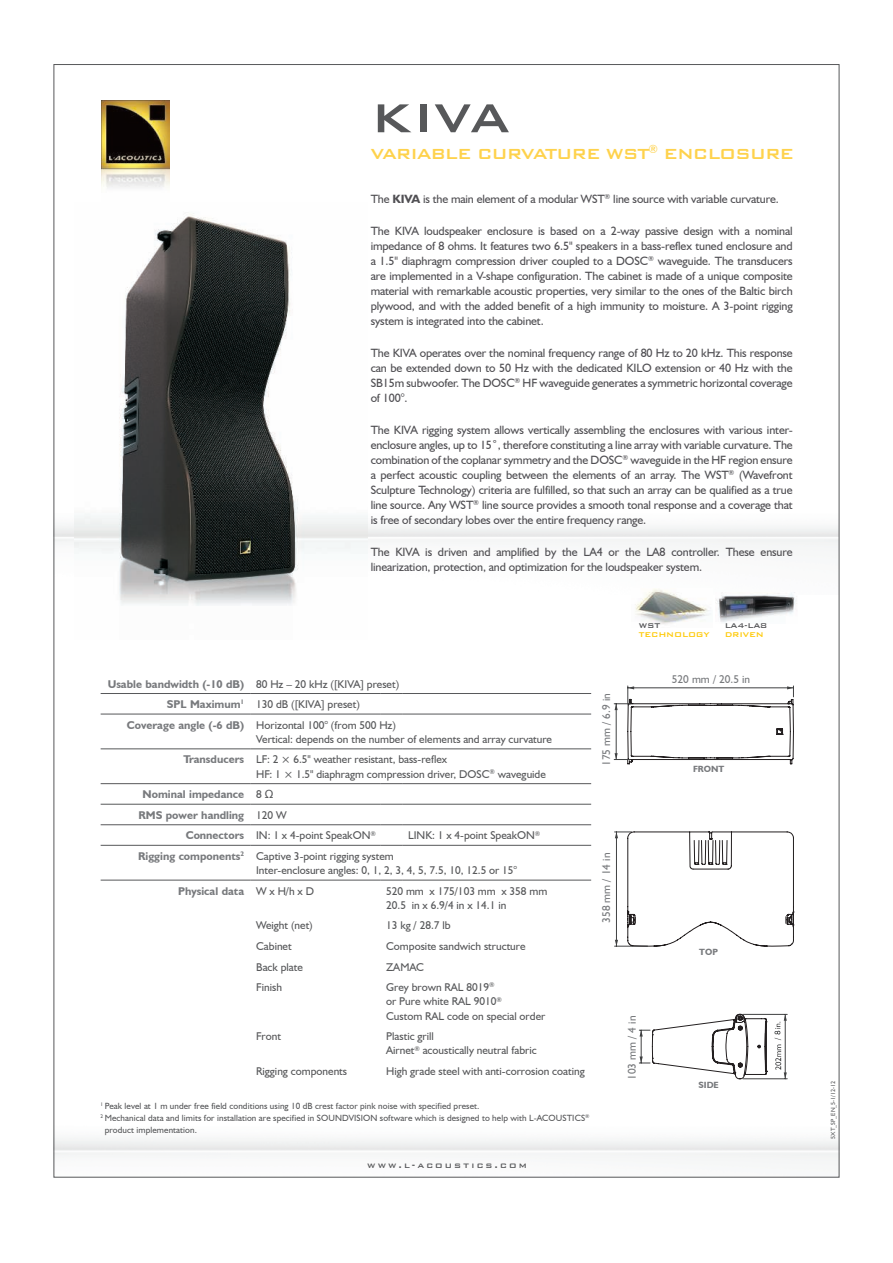
<style>
.page{position:relative;width:893px;height:1263px;background:#fff}
.page>*{position:absolute;margin:0;border:0;box-sizing:border-box;transform-origin:0 0}
.t1{font:500 54px "Bank Gothic BT";color:#57585a}
.t2{font:500 19.5px "Bank Gothic BT";letter-spacing:-.06em;color:#fed24c}
.t3{font:12px/15px "Humanist 521 BT";letter-spacing:-.01em;color:#504f53;text-align:justify}
.t4{font:11.25px/14.2px "Humanist 521 BT";color:#57585a}
.t5{font:700 11.25px "Humanist 521 BT";color:#787a7d}
.t6{font:11.25px "Humanist 521 BT";color:#787a7d}
.t7{font:500 10.5px "Bank Gothic BT";letter-spacing:.2em;color:#57585a}
.t8{font:500 9.3px "Bank Gothic BT";letter-spacing:-.02em;color:#feca0a}
.t9{font:500 9.3px "Bank Gothic BT";letter-spacing:-.02em;color:#57585a}
.t10{font:9px "Humanist 521 BT";letter-spacing:.01em;color:#57585a}
.t11{font:700 9px "Humanist 521 BT";color:#787a7d}
.t12{font:6px "Humanist 521 BT";color:#57585a}
.s1{font-weight:700}
.s2{font-weight:700;color:#787a7d}
.s3{font-weight:400;color:#57585a}
</style>
<div class="page">
<img style="left:101px;top:100px;width:68px;height:88px">
<img style="left:75px;top:215px;width:293px;height:391px">
<hr style="left:101px;top:693px;width:149px;height:1px;background:#57585a">
<hr style="left:250px;top:693px;width:130px;height:1px;background:#57585a">
<svg style="left:380px;top:693px;width:22px;height:1px"></svg>
<hr style="left:402px;top:693px;width:189px;height:1px;background:#57585a">
<hr style="left:101px;top:714px;width:149px;height:1px;background:#57585a">
<hr style="left:250px;top:714px;width:130px;height:1px;background:#57585a">
<svg style="left:380px;top:714px;width:22px;height:1px"></svg>
<hr style="left:402px;top:714px;width:189px;height:1px;background:#57585a">
<hr style="left:101px;top:749px;width:149px;height:1px;background:#57585a">
<hr style="left:250px;top:749px;width:130px;height:1px;background:#57585a">
<svg style="left:380px;top:749px;width:22px;height:1px"></svg>
<hr style="left:402px;top:749px;width:189px;height:1px;background:#57585a">
<hr style="left:101px;top:783px;width:149px;height:1px;background:#57585a">
<hr style="left:250px;top:783px;width:130px;height:1px;background:#57585a">
<svg style="left:380px;top:783px;width:22px;height:1px"></svg>
<hr style="left:402px;top:783px;width:189px;height:1px;background:#57585a">
<hr style="left:101px;top:804px;width:149px;height:1px;background:#57585a">
<hr style="left:250px;top:804px;width:130px;height:1px;background:#57585a">
<svg style="left:380px;top:804px;width:22px;height:1px"></svg>
<hr style="left:402px;top:804px;width:189px;height:1px;background:#57585a">
<hr style="left:101px;top:824px;width:149px;height:1px;background:#57585a">
<hr style="left:250px;top:824px;width:130px;height:1px;background:#57585a">
<svg style="left:380px;top:824px;width:22px;height:1px"></svg>
<hr style="left:402px;top:824px;width:189px;height:1px;background:#57585a">
<hr style="left:101px;top:845px;width:149px;height:1px;background:#57585a">
<hr style="left:250px;top:845px;width:130px;height:1px;background:#57585a">
<svg style="left:380px;top:845px;width:22px;height:1px"></svg>
<hr style="left:402px;top:845px;width:189px;height:1px;background:#57585a">
<hr style="left:101px;top:880px;width:149px;height:1px;background:#57585a">
<hr style="left:250px;top:880px;width:130px;height:1px;background:#57585a">
<svg style="left:380px;top:880px;width:22px;height:1px"></svg>
<hr style="left:402px;top:880px;width:189px;height:1px;background:#57585a">
<img style="left:635px;top:589px;width:76px;height:36px">
<img style="left:716px;top:593px;width:81px;height:30px">
<svg style="left:613px;top:685px;width:181px;height:395px"></svg>
<div style="left:627px;top:1003px;width:11px;height:89px;background:#fff"></div>
<div style="left:665px;top:765px;width:88px;height:10px;background:#fff"></div>
<div style="left:665px;top:948px;width:88px;height:10px;background:#fff"></div>
<h1 class="t1" style="left:371px;top:94px;width:142px">KIVA</h1>
<h2 class="t2" style="left:371px;top:145px;width:425px">VARIABLE CURVATURE WST<sup>®</sup> ENCLOSURE</h2>
<p class="t3" style="left:371px;top:193px;width:410px">The <span class="s1">KiVA</span> is the main element of a modular WST<sup>®</sup> line source with variable curvature.</p>
<p class="t3" style="left:371px;top:225px;width:424px">The KIVA loudspeaker enclosure is based on a 2-way passive design with a nominal impedance of 8 ohms. It features two 6.5" speakers in a bass-reflex tuned enclosure and a 1.5" diaphragm compression driver coupled to a DOSC<sup>®</sup> waveguide. The transducers are implemented in a V-shape configuration. The cabinet is made of a unique composite material with remarkable acoustic properties, very similar to the ones of the Baltic birch plywood, and with the added benefit of a high immunity to moisture. A 3-point rigging system is integrated into the cabinet.</p>
<p class="t3" style="left:371px;top:347px;width:424px">The KIVA operates over the nominal frequency range of 80 Hz to 20 kHz. This response can be extended down to 50 Hz with the dedicated KILO extension or 40 Hz with the SB15m subwoofer. The DOSC<sup>®</sup> HF waveguide generates a symmetric horizontal coverage of 100°.</p>
<p class="t3" style="left:371px;top:424px;width:424px">The KIVA rigging system allows vertically assembling the enclosures with various inter&shy;enclosure angles, up to 15˚, therefore constituting a line array with variable curvature. The combination of the coplanar symmetry and the DOSC<sup>®</sup> waveguide in the HF region ensure a perfect acoustic coupling between the elements of an array. The WST<sup>®</sup> (Wavefront Sculpture Technology) criteria are fulfilled, so that such an array can be qualified as a true line source. Any WST<sup>®</sup> line source provides a smooth tonal response and a coverage that is free of secondary lobes over the entire frequency range.</p>
<p class="t3" style="left:371px;top:546px;width:423px">The KIVA is driven and amplified by the LA4 or the LA8 controller. These ensure linearization, protection, and optimization for the loudspeaker system.</p>
<p class="t4" style="left:108px;top:678px;width:293px"><span class="s2">Usable bandwidth (-10 dB)</span> 80 Hz – 20 kHz ([KIVA] preset)</p>
<p class="t4" style="left:167px;top:698px;width:195px"><span class="s2">SPL Maximum</span><sup>1</sup> 130 dB ([KIVA] preset)</p>
<p class="t4" style="left:127px;top:719px;width:271px"><span class="s2">Coverage angle (-6 dB)</span> Horizontal 100° (from 500 Hz)</p>
<p class="t4" style="left:183px;top:730px;width:370px;line-height:20.5px;text-indent:73px">Vertical: depends on the number of elements and array curvature<br><span class="s2">Transducers</span> LF: 2 × 6.5" weather resistant, bass-reflex</p>
<p class="t4" style="left:256px;top:768px;width:291px">HF: 1 × 1.5" diaphragm compression driver, DOSC<sup>®</sup> waveguide</p>
<p class="t5" style="left:143px;top:790px;width:132px">Nominal impedance <span class="s3">8 Ω</span></p>
<p class="t5" style="left:139px;top:811px;width:149px">RMS power handling <span class="s3">120 W</span></p>
<p class="t4" style="left:186px;top:829px;width:192px"><span class="s2">Connectors</span> IN: 1 x 4-point SpeakON<sup>®</sup></p>
<p class="t4" style="left:408px;top:829px;width:134px">LINK: 1 x 4-point SpeakON<sup>®</sup></p>
<p class="t4" style="left:256px;top:850px;width:263px;text-indent:-118px"><span class="s2">Rigging components</span><sup>2</sup> Captive 3-point rigging system<br>Inter-enclosure angles: 0, 1, 2, 3, 4, 5, 7.5, 10, 12.5 or 15°</p>
<p class="t5" style="left:178px;top:887px;width:137px">Physical data <span class="s3">W x H/h x D</span></p>
<p class="t4" style="left:386px;top:885px;width:163px">520 mm x 175/103 mm x 358 mm<br>20.5 in x 6.9/4 in x 14.1 in</p>
<p class="t4" style="left:256px;top:920px;width:58px">Weight (net)</p>
<p class="t4" style="left:386px;top:920px;width:66px">13 kg / 28.7 lb</p>
<p class="t4" style="left:256px;top:940px;width:37px">Cabinet</p>
<p class="t4" style="left:386px;top:940px;width:141px">Composite sandwich structure</p>
<p class="t4" style="left:256px;top:961px;width:48px">Back plate</p>
<p class="t4" style="left:386px;top:961px;width:39px">ZAMAC</p>
<p class="t4" style="left:256px;top:981px;width:27px">Finish</p>
<p class="t4" style="left:386px;top:981px;width:161px">Grey brown RAL 8019<sup>®<br></sup>or Pure white RAL 9010<sup>®<br></sup>Custom RAL code on special order</p>
<p class="t4" style="left:256px;top:1030px;width:26px">Front</p>
<p class="t4" style="left:386px;top:1030px;width:152px">Plastic grill<br>Airnet<sup>®</sup> acoustically neutral fabric</p>
<p class="t4" style="left:256px;top:1065px;width:92px">Rigging components</p>
<p class="t4" style="left:386px;top:1065px;width:200px">High grade steel with anti-corrosion coating</p>
<p class="t10" style="left:101px;top:1103px;width:380px"><sup>1</sup> Peak level at 1 m under free field conditions using 10 dB crest factor pink noise with specified preset.</p>
<p class="t10" style="left:101px;top:1115px;width:490px"><sup>2</sup> Mechanical data and limits for installation are specified in SOUNDVISION software which is designed to help with L-ACOUSTICS<sup>®</sup></p>
<p class="t10" style="left:105px;top:1127px;width:94px">product implementation.</p>
<p class="t7" style="left:367px;top:1160px;width:161px">www.l-acoustics.com</p>
<p class="t6" style="left:602px;top:766px;width:74px;rotate:-90deg">175 mm / 6.9 in</p>
<p class="t6" style="left:602px;top:923px;width:71px;rotate:-90deg">358 mm / 14 in</p>
<p class="t9" style="left:725px;top:621px;width:44px">LA4-LA8</p>
<p class="t8" style="left:725px;top:630px;width:41px">dRIVEN</p>
<p class="t6" style="left:672px;top:675px;width:80px">520 mm / 20.5 in</p>
<p class="t9" style="left:639px;top:621px;width:23px">WST</p>
<p class="t8" style="left:639px;top:630px;width:72px">TEChNOLOgy</p>
<p class="t11" style="left:693px;top:766px;width:33px">FRONT</p>
<p class="t6" style="left:628px;top:1080px;width:66px;rotate:-90deg">103 mm / 4 in</p>
<p class="t11" style="left:699px;top:949px;width:20px">TOP</p>
<p class="t11" style="left:698px;top:1081px;width:22px">Side</p>
<p class="t12" style="left:831px;top:1138px;width:59px;rotate:-90deg">5XT_SP_EN_5-1/12-12</p>
</div>
